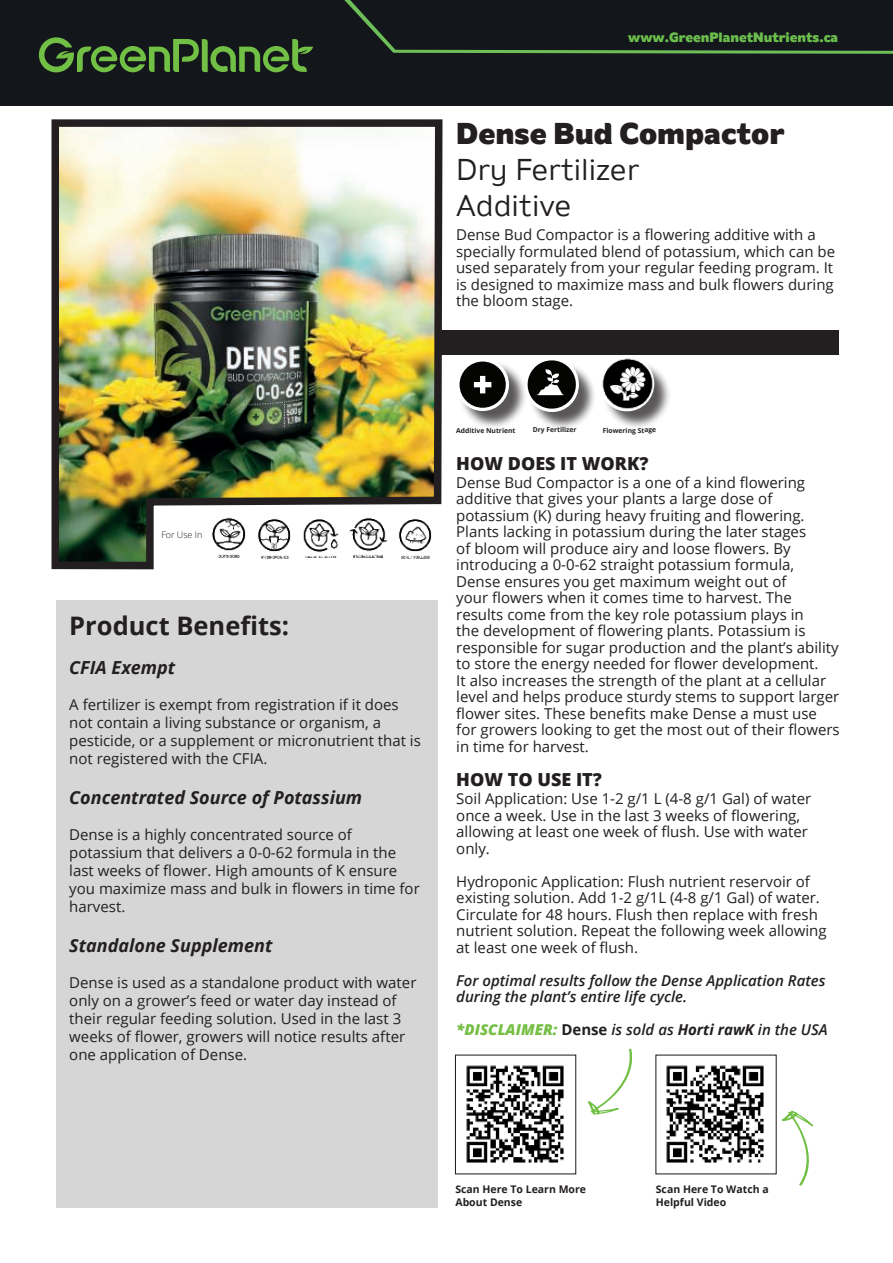
<style>
.page{position:relative;width:893px;height:1263px;background:#fff}
.page>*{position:absolute;margin:0;border:0;box-sizing:border-box;transform-origin:0 0}
.t1{font:30px/36px "Amino Regular 4";color:#231f20}
.t2{font:30px "Amino Regular 9";color:#231f20}
.t3{font:700 25.5px "Open Sans";color:#231f20}
.t4{font:italic 700 18px "Open Sans";color:#231f20}
.t5{font:800 18px "Open Sans";color:#231f20}
.t6{font:15px/16.5px "Open Sans";color:#231f20}
.t7{font:italic 600 15px/16.5px "Open Sans";color:#231f20}
.t8{font:13.5px "Amino Regular 9";color:#6bbe4d}
.t9{font:700 10.5px/12.6px "Open Sans";color:#231f20}
.t10{font:300 9px "Open Sans";color:#231f20}
.t11{font:700 6.75px "Open Sans";color:#231f20}
.s1{font-weight:800;color:#74bf44}
.s2{font-weight:700;font-style:normal}
.s3{font-weight:700}
</style>
<div class="page">
<div style="left:0;top:0;width:893px;height:105px;background:#13161a"></div>
<div style="left:56px;top:600px;width:382px;height:608px;background:#d5d6d5"></div>
<svg style="left:344px;top:0;width:549px;height:54px"></svg>
<img style="left:51px;top:119px;width:395px;height:451px">
<div style="left:441px;top:331px;width:398px;height:24px;background:#231f20"></div>
<svg style="left:587px;top:1048px;width:45px;height:66px"></svg>
<svg style="left:39px;top:37px;width:274px;height:35px"></svg>
<div style="left:459px;top:361px;width:69px;height:69px;background:#231f20;opacity:.75"></div>
<div style="left:456px;top:358px;width:53px;height:53px;background:#fff;border-radius:50%"></div>
<img style="left:466px;top:1065px;width:98px;height:98px">
<div style="left:455px;top:1054px;width:121px;height:120px;border:1px solid #231f20"></div>
<svg style="left:460px;top:362px;width:46px;height:46px"></svg>
<div style="left:529px;top:362px;width:68px;height:69px;background:#231f20;opacity:.75"></div>
<div style="left:525px;top:356px;width:54px;height:56px;background:#fff;border-radius:50%"></div>
<svg style="left:528px;top:360px;width:48px;height:49px"></svg>
<div style="left:603px;top:361px;width:68px;height:69px;background:#231f20;opacity:.75"></div>
<img style="left:602px;top:358px;width:54px;height:54px">
<img style="left:666px;top:1065px;width:98px;height:98px">
<svg style="left:781px;top:1110px;width:33px;height:76px"></svg>
<img style="left:204px;top:511px;width:234px;height:47px">
<p class="t8" style="left:628px;top:32px;width:212px">www.GreenPlanetNutrients.ca</p>
<h1 class="t2" style="left:456px;top:122px;width:330px">Dense Bud Compactor</h1>
<h1 class="t1" style="left:456px;top:155px;width:185px">Dry Fertilizer<br>Additive</h1>
<p class="t6" style="left:456px;top:226px;width:381px">Dense Bud Compactor is a flowering additive with a specially formulated blend of potassium, which can be used separately from your regular feeding program. It is designed to maximize mass and bulk flowers during the bloom stage.</p>
<p class="t10" style="left:161px;top:529px;width:43px">For Use In</p>
<h2 class="t3" style="left:69px;top:608px;width:221px">Product Benefits:</h2>
<p class="t4" style="left:69px;top:661px;width:108px">CFIA Exempt</p>
<p class="t6" style="left:69px;top:696px;width:353px;line-height:18px">A fertilizer is exempt from registration if it does not contain a living substance or organism, a pesticide, or a supplement or micronutrient that is not registered with the CFIA.</p>
<p class="t4" style="left:69px;top:790px;width:294px">Concentrated Source of Potassium</p>
<p class="t6" style="left:69px;top:825px;width:352px;line-height:18px">Dense is a highly concentrated source of potassium that delivers a 0-0-62 formula in the last weeks of flower. High amounts of K ensure you maximize mass and bulk in flowers in time for harvest.</p>
<p class="t4" style="left:69px;top:938px;width:205px">Standalone Supplement</p>
<p class="t6" style="left:69px;top:973px;width:349px;line-height:18px">Dense is used as a standalone product with water only on a grower’s feed or water day instead of their regular feeding solution. Used in the last 3 weeks of flower, growers will notice results after one application of Dense.</p>
<p class="t11" style="left:456px;top:428px;width:61px">Additive Nutrient</p>
<p class="t11" style="left:533px;top:427px;width:45px">Dry Fertilizer</p>
<p class="t11" style="left:603px;top:428px;width:55px;rotate:-1deg">Flowering Stage</p>
<p class="t5" style="left:456px;top:453px;width:194px">HOW DOES IT WORK?</p>
<p class="t6" style="left:456px;top:474px;width:385px">Dense Bud Compactor is a one of a kind flowering additive that gives your plants a large dose of potassium (K) during heavy fruiting and flowering.<br>Plants lacking in potassium during the later stages<br>of bloom will produce airy and loose flowers. By introducing a 0-0-62 straight potassium formula, Dense ensures you get maximum weight out of<br>your flowers when it comes time to harvest. The results come from the key role potassium plays in<br>the development of flowering plants. Potassium is responsible for sugar production and the plant’s ability to store the energy needed for flower development.<br>It also increases the strength of the plant at a cellular level and helps produce sturdy stems to support larger flower sites. These benefits make Dense a must use for growers looking to get the most out of their flowers in time for harvest.</p>
<p class="t5" style="left:456px;top:769px;width:147px">HOW TO USE IT?</p>
<p class="t6" style="left:456px;top:790px;width:356px">Soil Application: Use 1-2 g/1 L (4-8 g/1 Gal) of water once a week. Use in the last 3 weeks of flowering, allowing at least one week of flush. Use with water only.</p>
<p class="t6" style="left:456px;top:873px;width:372px">Hydroponic Application: Flush nutrient reservoir of existing solution. Add 1-2 g/1L (4-8 g/1 Gal) of water.<br>Circulate for 48 hours. Flush then replace with fresh nutrient solution. Repeat the following week allowing at least one week of flush.</p>
<p class="t7" style="left:456px;top:974px;width:371px">For optimal results follow the Dense Application Rates during the plant’s entire life cycle.</p>
<p class="t7" style="left:456px;top:1023px;width:373px"><span class="s1">*DISCLAIMER:</span> <span class="s2">Dense</span> is sold as <span class="s3">Horti rawK</span> in the USA</p>
<p class="t9" style="left:455px;top:1184px;width:132px">Scan Here To Learn More<br>About Dense</p>
<p class="t9" style="left:656px;top:1184px;width:114px">Scan Here To Watch a<br>Helpful Video</p>
</div>
